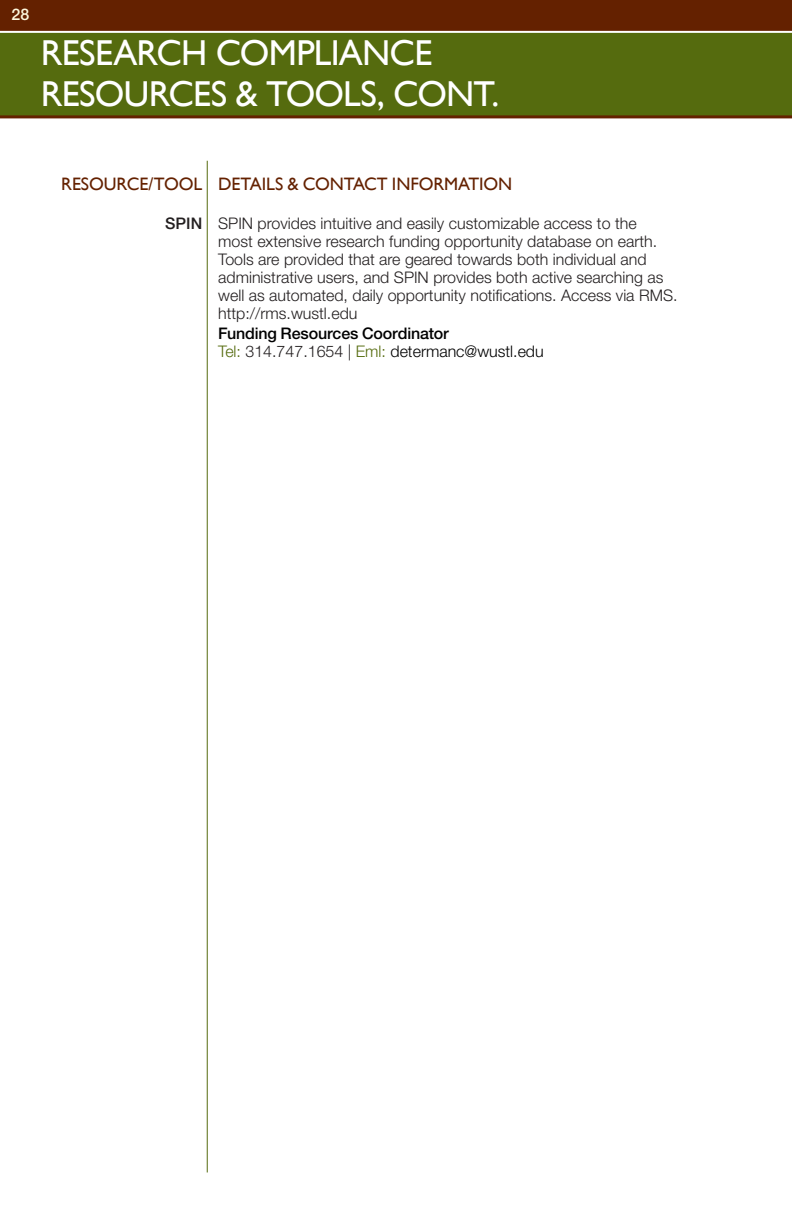
<style>
.page{position:relative;width:792px;height:1224px;background:#fff}
.page>*{position:absolute;margin:0;border:0;box-sizing:border-box;transform-origin:0 0}
.Section_Headline{font:36px "Gill Sans";letter-spacing:-.02em;color:#fff}
.Red_Info_Body_Headli{font:18px "Gill Sans";letter-spacing:-.005em;color:#642100}
.Item_Name__right{font:300 16px/18px "Helvetica Neue";color:#231f20}
.Item_Name__right-2{font:500 16px/20.4px "Helvetica Neue";letter-spacing:-.01em;color:#000}
.Item_Name__right-3{font:300 16px "Helvetica Neue";color:#000}
.Item_Name__left{font:500 16px "Helvetica Neue";color:#231f20}
.Contact_Bold{font:500 16px "Helvetica Neue";color:#fef8dd}
.s1{font-weight:300;color:#231f20}
.s2{color:#556b0e}
.s3{color:#231f20}
</style>
<div class="page">
<div style="left:0;top:0;width:792px;height:72px;background:#642100"></div>
<div style="left:0;top:32px;width:792px;height:85px;background:#556b0e"></div>
<hr style="left:0;top:31px;width:792px;height:2px;background:#fff">
<hr style="left:0;top:115px;width:792px;height:3px;background:#642100">
<hr style="left:207px;top:161px;width:1px;height:1011px;background:#556b0e">
<p class="Contact_Bold" style="left:12px;top:5px;width:19px">28</p>
<p class="Section_Headline" style="left:41px;top:32px;width:393px">RESEARCH COMPLIANCE</p>
<p class="Section_Headline" style="left:41px;top:73px;width:460px">RESOURCES &amp; TOOLS, CONT.</p>
<p class="Red_Info_Body_Headli" style="left:61px;top:173px;width:142px">RESOURCE/TOOL</p>
<p class="Red_Info_Body_Headli" style="left:218px;top:173px;width:296px">DETAILS &amp; CONTACT INFORMATION</p>
<p class="Item_Name__left" style="left:165px;top:214px;width:39px">SPIN</p>
<p class="Item_Name__right" style="left:218px;top:214px;width:461px">SPIN provides intuitive and easily customizable access to the<br>most extensive research funding opportunity database on earth.<br>Tools are provided that are geared towards both individual and administrative users, and SPIN provides both active searching as well as automated, daily opportunity notifications. Access via RMS.</p>
<p class="Item_Name__right-2" style="left:218px;top:303px;width:232px"><span class="s1">http://rms.wustl.edu<br></span>Funding Resources Coordinator</p>
<p class="Item_Name__right-3" style="left:218px;top:342px;width:327px"><span class="s2">Tel:</span> <span class="s3">314.747.1654 |</span> <span class="s2">Eml:</span> determanc@wustl.edu</p>
</div>
